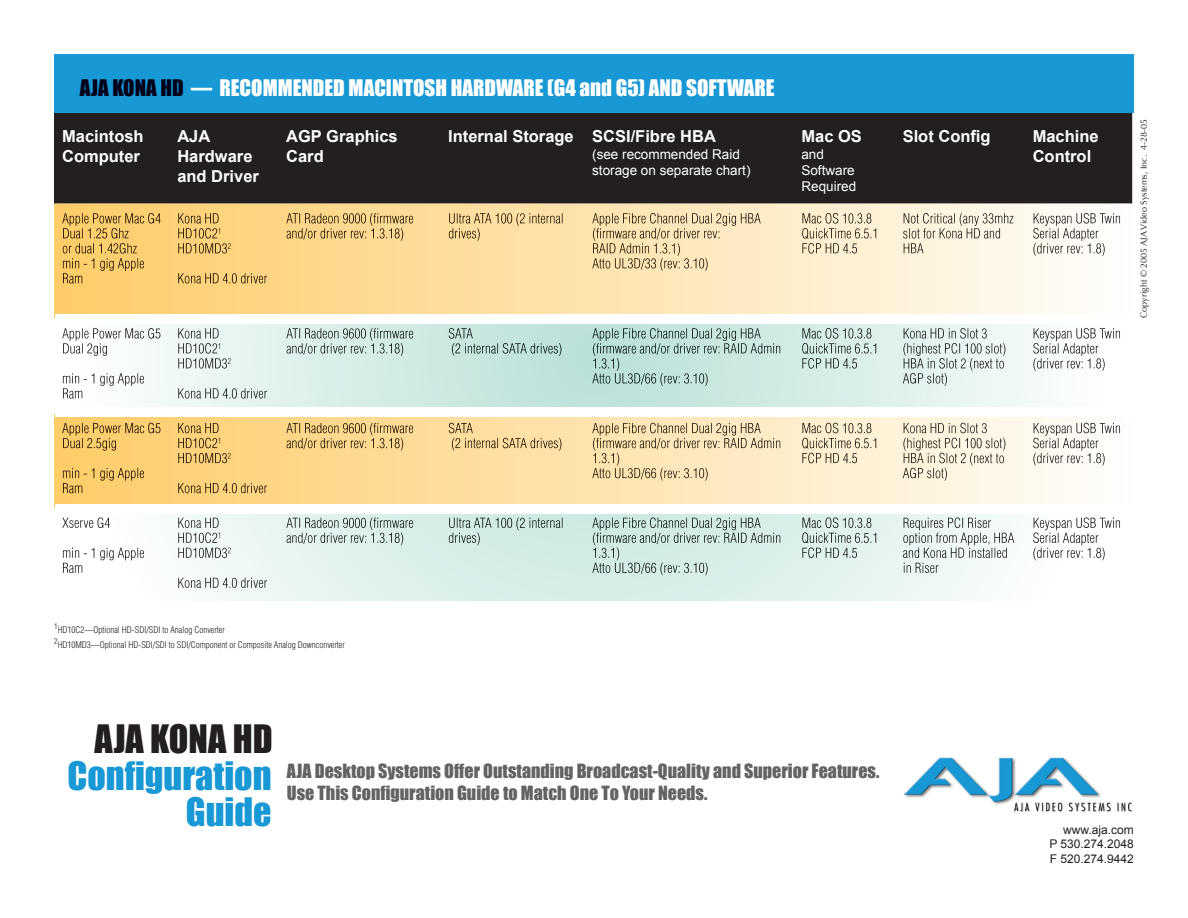
<style>
.page{position:relative;width:1188px;height:918px;background:#fff}
.page>*{position:absolute;margin:0;border:0;box-sizing:border-box;transform-origin:0 0}
.t1{font:36px "Impact";color:#231f20}
.t2{font:36px "Impact";color:#1898d5}
.t3{font:21px "Impact";color:#fff}
.t4{font:18px/21.6px "Impact";color:#636366}
.t5{font:700 16.5px/19.8px "Arial";color:#fff}
.t6{font:13.5px/16.2px "Arial";color:#fff}
.t7{font:12px/14.4px "Arial";color:#231f20;text-align:justify}
.t8{font:300 condensed 9px "Helvetica";color:#231f20}
.t9{font:9px "Optima";color:#231f20}
.t10{font:300 condensed 7.8px "Helvetica";color:#231f20}
.s1{color:#00011a}
</style>
<div class="page">
<div style="left:54px;top:112px;width:1078px;height:92px;background:#231f20"></div>
<svg style="left:54px;top:204px;width:1020px;height:115px;background:#fee2ac"></svg>
<svg style="left:54px;top:324px;width:1051px;height:277px"></svg>
<img style="left:62px;top:213px;width:99px;height:13px">
<img style="left:63px;top:228px;width:66px;height:11px">
<img style="left:63px;top:243px;width:74px;height:11px">
<img style="left:63px;top:258px;width:82px;height:13px">
<img style="left:63px;top:273px;width:19px;height:11px">
<img style="left:178px;top:213px;width:41px;height:11px">
<img style="left:178px;top:228px;width:39px;height:11px">
<svg style="left:218px;top:228px;width:2px;height:6px"></svg>
<img style="left:178px;top:243px;width:49px;height:11px">
<svg style="left:228px;top:243px;width:3px;height:6px"></svg>
<img style="left:178px;top:273px;width:89px;height:11px">
<img style="left:286px;top:213px;width:128px;height:13px">
<img style="left:287px;top:228px;width:116px;height:13px">
<img style="left:449px;top:213px;width:115px;height:13px">
<img style="left:449px;top:228px;width:31px;height:13px">
<img style="left:592px;top:213px;width:169px;height:13px">
<img style="left:593px;top:228px;width:127px;height:13px">
<img style="left:593px;top:243px;width:87px;height:13px">
<img style="left:592px;top:258px;width:116px;height:13px">
<img style="left:802px;top:213px;width:69px;height:11px">
<img style="left:802px;top:228px;width:74px;height:11px">
<img style="left:802px;top:243px;width:55px;height:11px">
<img style="left:904px;top:213px;width:110px;height:13px">
<img style="left:903px;top:228px;width:98px;height:11px">
<img style="left:904px;top:243px;width:20px;height:10px">
<img style="left:1034px;top:213px;width:86px;height:13px">
<img style="left:1033px;top:228px;width:66px;height:13px">
<img style="left:1033px;top:243px;width:72px;height:13px">
<img style="left:62px;top:328px;width:99px;height:13px">
<img style="left:63px;top:343px;width:44px;height:13px">
<img style="left:63px;top:373px;width:82px;height:13px">
<img style="left:63px;top:388px;width:19px;height:11px">
<img style="left:178px;top:328px;width:41px;height:11px">
<img style="left:178px;top:343px;width:39px;height:11px">
<svg style="left:218px;top:343px;width:2px;height:6px"></svg>
<img style="left:178px;top:358px;width:49px;height:11px">
<svg style="left:228px;top:358px;width:3px;height:6px"></svg>
<img style="left:178px;top:388px;width:89px;height:11px">
<img style="left:286px;top:328px;width:128px;height:13px">
<img style="left:287px;top:343px;width:116px;height:13px">
<img style="left:449px;top:328px;width:24px;height:11px">
<img style="left:448px;top:343px;width:114px;height:13px">
<img style="left:592px;top:328px;width:169px;height:13px">
<img style="left:593px;top:343px;width:188px;height:13px">
<img style="left:593px;top:358px;width:26px;height:13px">
<img style="left:592px;top:373px;width:116px;height:13px">
<img style="left:802px;top:328px;width:69px;height:11px">
<img style="left:802px;top:343px;width:74px;height:11px">
<img style="left:802px;top:358px;width:55px;height:11px">
<img style="left:904px;top:328px;width:83px;height:11px">
<img style="left:903px;top:343px;width:103px;height:13px">
<img style="left:904px;top:358px;width:101px;height:13px">
<img style="left:903px;top:373px;width:44px;height:13px">
<img style="left:1034px;top:328px;width:86px;height:13px">
<img style="left:1033px;top:343px;width:66px;height:13px">
<img style="left:1033px;top:358px;width:72px;height:13px">
<img style="left:62px;top:423px;width:99px;height:13px">
<img style="left:63px;top:438px;width:53px;height:13px">
<img style="left:63px;top:468px;width:82px;height:13px">
<img style="left:63px;top:483px;width:19px;height:10px">
<img style="left:178px;top:423px;width:41px;height:10px">
<img style="left:178px;top:438px;width:39px;height:10px">
<svg style="left:218px;top:438px;width:2px;height:6px"></svg>
<img style="left:178px;top:453px;width:49px;height:10px">
<svg style="left:228px;top:453px;width:3px;height:6px"></svg>
<img style="left:178px;top:483px;width:89px;height:10px">
<img style="left:286px;top:423px;width:128px;height:13px">
<img style="left:287px;top:438px;width:116px;height:13px">
<img style="left:449px;top:423px;width:24px;height:10px">
<img style="left:448px;top:438px;width:114px;height:13px">
<img style="left:592px;top:423px;width:169px;height:13px">
<img style="left:593px;top:438px;width:188px;height:13px">
<img style="left:593px;top:453px;width:26px;height:13px">
<img style="left:592px;top:468px;width:116px;height:13px">
<img style="left:802px;top:423px;width:69px;height:10px">
<img style="left:802px;top:438px;width:74px;height:11px">
<img style="left:802px;top:453px;width:55px;height:10px">
<img style="left:904px;top:423px;width:83px;height:10px">
<img style="left:903px;top:438px;width:103px;height:13px">
<img style="left:904px;top:453px;width:101px;height:13px">
<img style="left:903px;top:468px;width:44px;height:13px">
<img style="left:1034px;top:423px;width:86px;height:13px">
<img style="left:1033px;top:438px;width:66px;height:13px">
<img style="left:1033px;top:453px;width:72px;height:13px">
<img style="left:62px;top:517px;width:48px;height:11px">
<img style="left:63px;top:548px;width:82px;height:12px">
<img style="left:63px;top:563px;width:19px;height:10px">
<img style="left:178px;top:518px;width:41px;height:10px">
<img style="left:178px;top:532px;width:39px;height:11px">
<svg style="left:218px;top:532px;width:2px;height:6px"></svg>
<img style="left:178px;top:548px;width:49px;height:10px">
<svg style="left:228px;top:547px;width:3px;height:6px"></svg>
<img style="left:178px;top:578px;width:89px;height:10px">
<img style="left:286px;top:517px;width:128px;height:13px">
<img style="left:287px;top:532px;width:116px;height:13px">
<img style="left:449px;top:517px;width:115px;height:13px">
<img style="left:449px;top:532px;width:31px;height:13px">
<img style="left:592px;top:517px;width:169px;height:13px">
<img style="left:593px;top:532px;width:188px;height:13px">
<img style="left:593px;top:547px;width:27px;height:13px">
<img style="left:592px;top:562px;width:116px;height:13px">
<img style="left:802px;top:517px;width:69px;height:11px">
<img style="left:802px;top:532px;width:74px;height:11px">
<img style="left:802px;top:547px;width:55px;height:11px">
<img style="left:904px;top:517px;width:87px;height:13px">
<img style="left:903px;top:533px;width:111px;height:12px">
<img style="left:903px;top:548px;width:105px;height:10px">
<img style="left:904px;top:563px;width:34px;height:10px">
<img style="left:1034px;top:517px;width:86px;height:13px">
<img style="left:1033px;top:532px;width:66px;height:13px">
<img style="left:1033px;top:547px;width:72px;height:13px">
<img style="left:903px;top:757px;width:229px;height:55px">
<div style="left:54px;top:54px;width:1080px;height:58px;background:#1898d5"></div>
<div style="left:56px;top:314px;width:1075px;height:9px;background:#fff"></div>
<div style="left:55px;top:408px;width:1075px;height:9px;background:#fff"></div>
<div style="left:55px;top:504px;width:1076px;height:9px;background:#fff"></div>
<p class="t3" style="left:80px;top:75px;width:696px"><span class="s1">AJA KONA HD</span> — RECOMMENDED MACINTOSH HARDWARE (G4 and G5) AND SOFTWARE</p>
<p class="t5" style="left:62px;top:127px;width:83px">Macintosh<br>Computer</p>
<p class="t5" style="left:177px;top:127px;width:83px">AJA<br>Hardware and Driver</p>
<p class="t5" style="left:286px;top:127px;width:113px">AGP Graphics<br>Card</p>
<p class="t5" style="left:448px;top:127px;width:269px">Internal Storage SCSI/Fibre HBA</p>
<p class="t6" style="left:592px;top:146px;width:160px">(see recommended Raid storage on separate chart)</p>
<p class="t5" style="left:801px;top:127px;width:62px">Mac OS</p>
<p class="t6" style="left:801px;top:146px;width:56px">and<br>Software<br>Required</p>
<p class="t5" style="left:903px;top:127px;width:89px">Slot Config</p>
<p class="t5" style="left:1033px;top:127px;width:68px">Machine<br>Control</p>
<p class="t9" style="left:1138px;top:318px;width:201px;rotate:-90deg">Copyright © 2005 AJA Video Systems, Inc. 4-28-05</p>
<p class="t10" style="left:54px;top:622px;width:5px">1</p>
<p class="t8" style="left:57px;top:625px;width:169px">HD10C2—Optional HD-SDI/SDI to Analog Converter</p>
<p class="t10" style="left:54px;top:637px;width:5px">2</p>
<p class="t8" style="left:57px;top:640px;width:289px">HD10MD3—Optional HD-SDI/SDI to SDI/Component or Composite Analog Downconverter</p>
<h1 class="t1" style="left:95px;top:717px;width:180px">AJA KONA HD</h1>
<p class="t4" style="left:68px;top:760px;width:813px;text-indent:219px">AJA Desktop Systems Offer Outstanding Broadcast-Quality and Superior Features.<br><sup>Configuration</sup> Use This Configuration Guide to Match One To Your Needs.</p>
<h1 class="t2" style="left:186px;top:790px;width:87px">Guide</h1>
<p class="t7" style="left:1049px;top:822px;width:86px;text-indent:14px">www.aja.com P 530.274.2048<br>F 520.274.9442</p>
</div>
